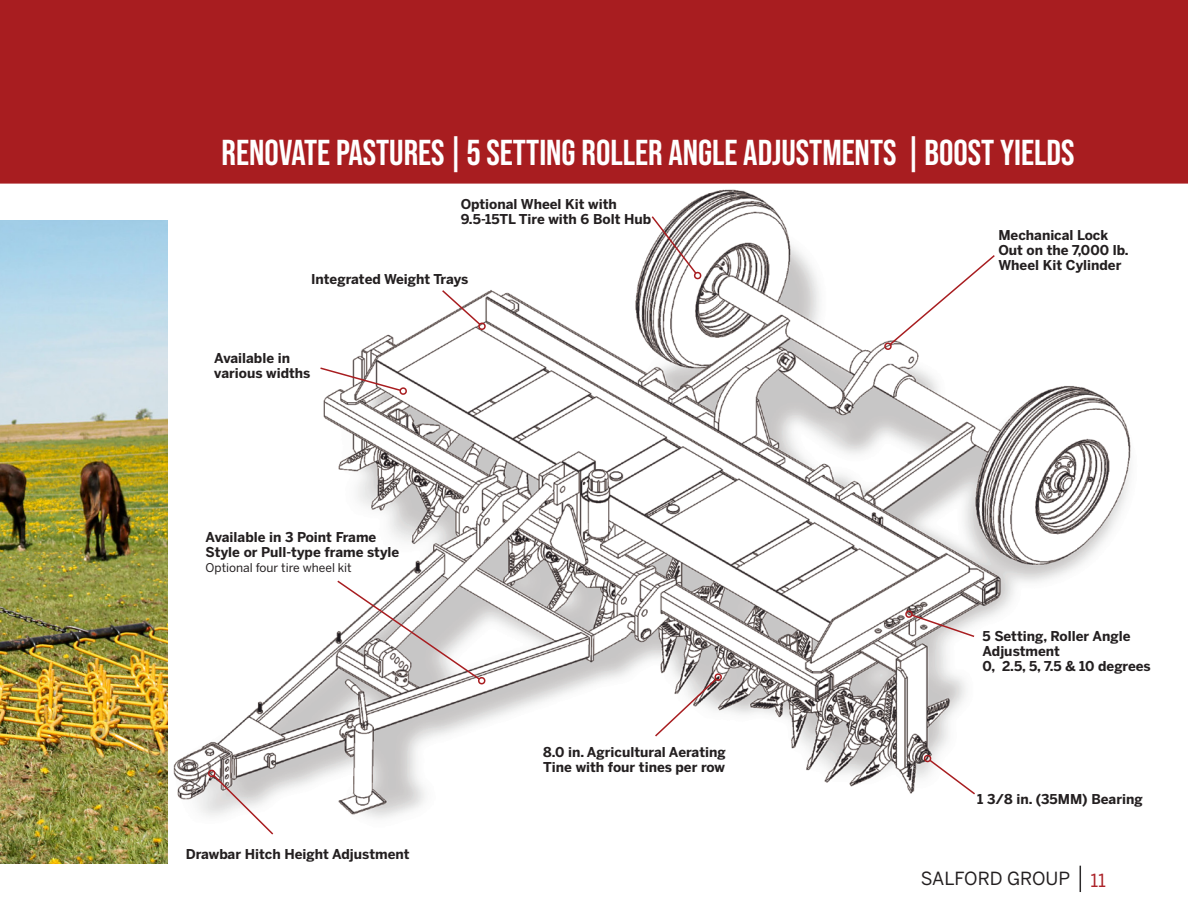
<style>
.page{position:relative;width:1188px;height:918px;background:#fff}
.page>*{position:absolute;margin:0;border:0;box-sizing:border-box;transform-origin:0 0}
.t1{font:700 36px "Bebas Neue Pro";color:#fff}
.t2{font:18px "Benton Sans";color:#231f20}
.t3{font:700 13.5px/15px "Benton Sans";color:#231f20}
.t4{font:12px "Benton Sans";color:#231f20}
.s1{color:#ac2329}
</style>
<div class="page">
<svg style="left:1080px;top:866px;width:1px;height:26px"></svg>
<img style="left:166px;top:189px;width:965px;height:629px">
<svg style="left:884px;top:254px;width:112px;height:98px"></svg>
<svg style="left:904px;top:609px;width:72px;height:29px"></svg>
<svg style="left:922px;top:754px;width:55px;height:42px"></svg>
<svg style="left:653px;top:672px;width:69px;height:66px"></svg>
<svg style="left:319px;top:366px;width:89px;height:30px"></svg>
<svg style="left:336px;top:579px;width:151px;height:106px"></svg>
<svg style="left:206px;top:769px;width:69px;height:66px"></svg>
<svg style="left:441px;top:289px;width:46px;height:42px"></svg>
<svg style="left:650px;top:215px;width:53px;height:64px"></svg>
<div style="left:0;top:0;width:1188px;height:184px;background:#a81d20"></div>
<img style="left:0;top:221px;width:168px;height:643px">
<h1 class="t1" style="left:222px;top:132px;width:854px">RENOVATE PASTURES | 5 SETTING ROLLER ANGLE ADJUSTMENTS | BOOST YIELDS</h1>
<p class="t3" style="left:461px;top:197px;width:192px">Optional Wheel Kit with<br>9.5-15TL Tire with 6 Bolt Hub</p>
<p class="t3" style="left:311px;top:272px;width:159px">Integrated Weight Trays</p>
<p class="t3" style="left:214px;top:350px;width:98px">Available in various widths</p>
<p class="t3" style="left:206px;top:530px;width:195px">Available in 3 Point Frame<br>Style or Pull-type frame style</p>
<p class="t4" style="left:206px;top:560px;width:148px">Optional four tire wheel kit</p>
<p class="t3" style="left:186px;top:847px;width:225px">Drawbar Hitch Height Adjustment</p>
<p class="t3" style="left:543px;top:745px;width:184px">8.0 in. Agricultural Aerating<br>Tine with four tines per row</p>
<p class="t3" style="left:998px;top:228px;width:132px">Mechanical Lock<br>Out on the 7,000 lb.<br>Wheel Kit Cylinder</p>
<p class="t3" style="left:982px;top:628px;width:170px">5 Setting, Roller Angle<br>Adjustment<br>0, 2.5, 5, 7.5 &amp; 10 degrees</p>
<p class="t3" style="left:977px;top:791px;width:167px">1 3/8 in. (35MM) Bearing</p>
<h2 class="t2" style="left:921px;top:868px;width:187px">SALFORD GROUP <span class="s1">11</span></h2>
</div>
